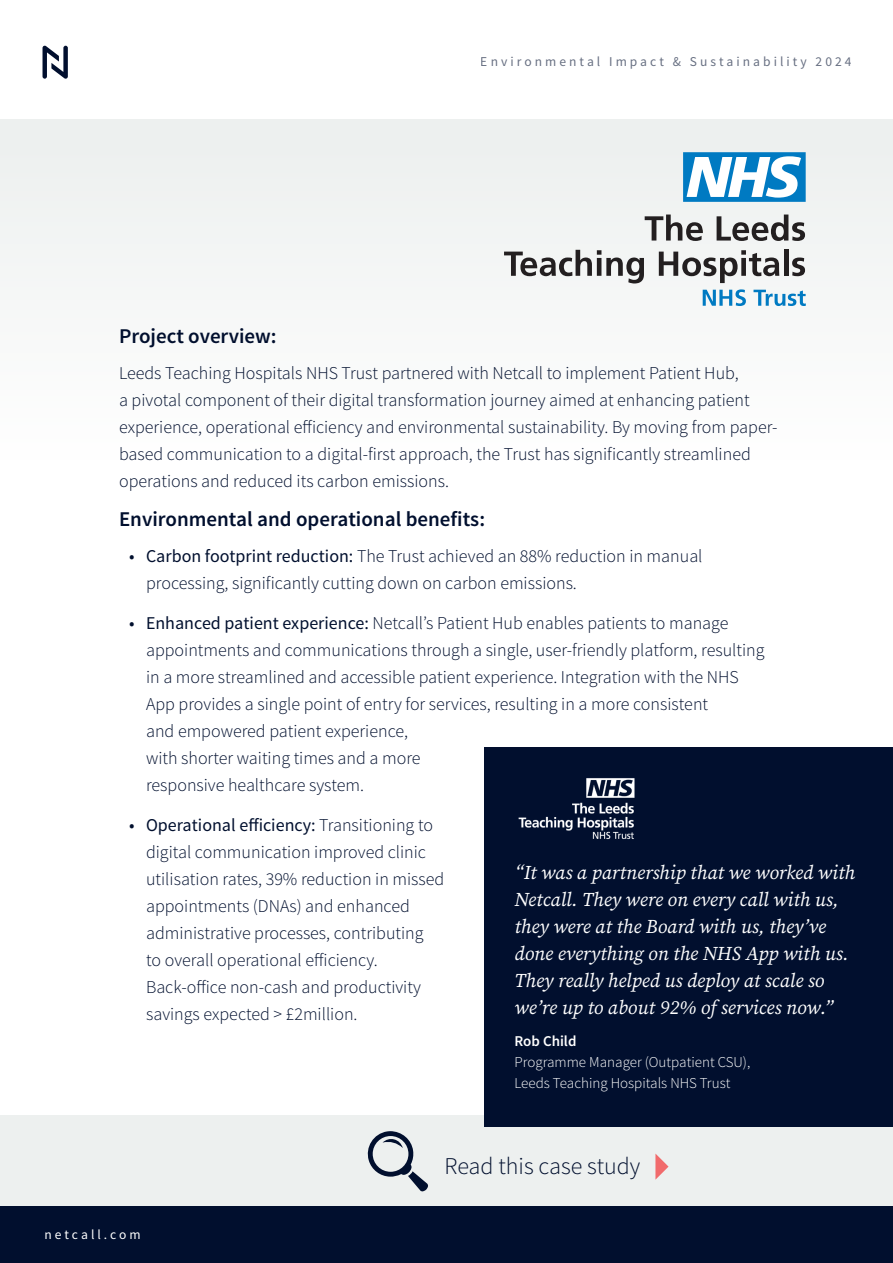
<style>
.page{position:relative;width:893px;height:1263px;background:#fff}
.page>*{position:absolute;margin:0;border:0;box-sizing:border-box;transform-origin:0 0}
.t1{font:300 24px "Source Sans Pro";color:#010f2e}
.t2{font:600 21px "Source Sans Pro";color:#010f2e}
.t3{font:italic 19.5px/27px "Source Serif Pro";color:#fff}
.t4{font:300 18px/27px "Source Sans Pro";color:#010f2e}
.t5{font:300 15px/21px "Source Sans Pro";color:#fff}
.t6{font:600 15px "Source Sans Pro";color:#fff}
.t7{font:13.5px "Source Sans Pro";letter-spacing:.225em;color:#010f2e}
.t8{font:13.5px "Source Sans Pro";letter-spacing:.22em;color:#fff}
.s1{font-weight:400}
</style>
<div class="page">
<div style="left:0;top:1205px;width:893px;height:58px;background:#010f2e"></div>
<div style="left:0;top:1115px;width:893px;height:90px;background:#edf0ef"></div>
<div style="left:485px;top:747px;width:408px;height:380px;background:#010f2e"></div>
<div style="left:0;top:119px;width:893px;height:340px;background:#f5f7f6"></div>
<svg style="left:43px;top:46px;width:25px;height:33px"></svg>
<svg style="left:683px;top:152px;width:123px;height:50px"></svg>
<svg style="left:645px;top:215px;width:58px;height:26px"></svg>
<svg style="left:717px;top:215px;width:88px;height:26px"></svg>
<svg style="left:504px;top:250px;width:140px;height:33px"></svg>
<svg style="left:659px;top:250px;width:120px;height:33px"></svg>
<hr style="left:784px;top:250px;width:4px;height:26px;background:#231f20">
<svg style="left:792px;top:257px;width:13px;height:19px"></svg>
<svg style="left:703px;top:289px;width:43px;height:17px"></svg>
<svg style="left:753px;top:290px;width:53px;height:16px"></svg>
<img style="left:518px;top:778px;width:116px;height:62px">
<svg style="left:367px;top:1131px;width:61px;height:60px"></svg>
<svg style="left:655px;top:1153px;width:13px;height:27px"></svg>
<p class="t7" style="left:481px;top:53px;width:372px">Environmental Impact &amp; Sustainability 2024</p>
<p class="t2" style="left:119px;top:323px;width:159px">Project overview:</p>
<p class="t4" style="left:119px;top:359px;width:660px">Leeds Teaching Hospitals NHS Trust partnered with Netcall to implement Patient Hub,<br>a pivotal component of their digital transformation journey aimed at enhancing patient experience, operational efficiency and environmental sustainability. By moving from paper&shy;based communication to a digital-first approach, the Trust has significantly streamlined operations and reduced its carbon emissions.</p>
<p class="t2" style="left:119px;top:506px;width:368px">Environmental and operational benefits:</p>
<p class="t4" style="left:146px;top:543px;width:558px;text-indent:-17px"><span class="s1">• Carbon footprint reduction:</span> The Trust achieved an 88% reduction in manual processing, significantly cutting down on carbon emissions.</p>
<p class="t4" style="left:146px;top:609px;width:620px;text-indent:-17px"><span class="s1">• Enhanced patient experience:</span> Netcall’s Patient Hub enables patients to manage appointments and communications through a single, user-friendly platform, resulting in a more streamlined and accessible patient experience. Integration with the NHS App provides a single point of entry for services, resulting in a more consistent<br>and empowered patient experience,<br>with shorter waiting times and a more<br>responsive healthcare system.</p>
<p class="t4" style="left:146px;top:811px;width:300px;text-indent:-17px"><span class="s1">• Operational efficiency:</span> Transitioning to digital communication improved clinic utilisation rates, 39% reduction in missed appointments (DNAs) and enhanced administrative processes, contributing<br>to overall operational efficiency.<br>Back-office non-cash and productivity savings expected &gt; £2million.</p>
<p class="t3" style="left:514px;top:858px;width:342px">“It was a partnership that we worked with Netcall. They were on every call with us, they were at the Board with us, they’ve done everything on the NHS App with us.<br>They really helped us deploy at scale so we’re up to about 92% of services now.”</p>
<p class="t6" style="left:514px;top:1032px;width:63px">Rob Child</p>
<p class="t5" style="left:514px;top:1052px;width:237px">Programme Manager (Outpatient CSU),<br>Leeds Teaching Hospitals NHS Trust</p>
<p class="t8" style="left:45px;top:1226px;width:98px">netcall.com</p>
<h1 class="t1" style="left:444px;top:1151px;width:198px">Read this case study</h1>
</div>
